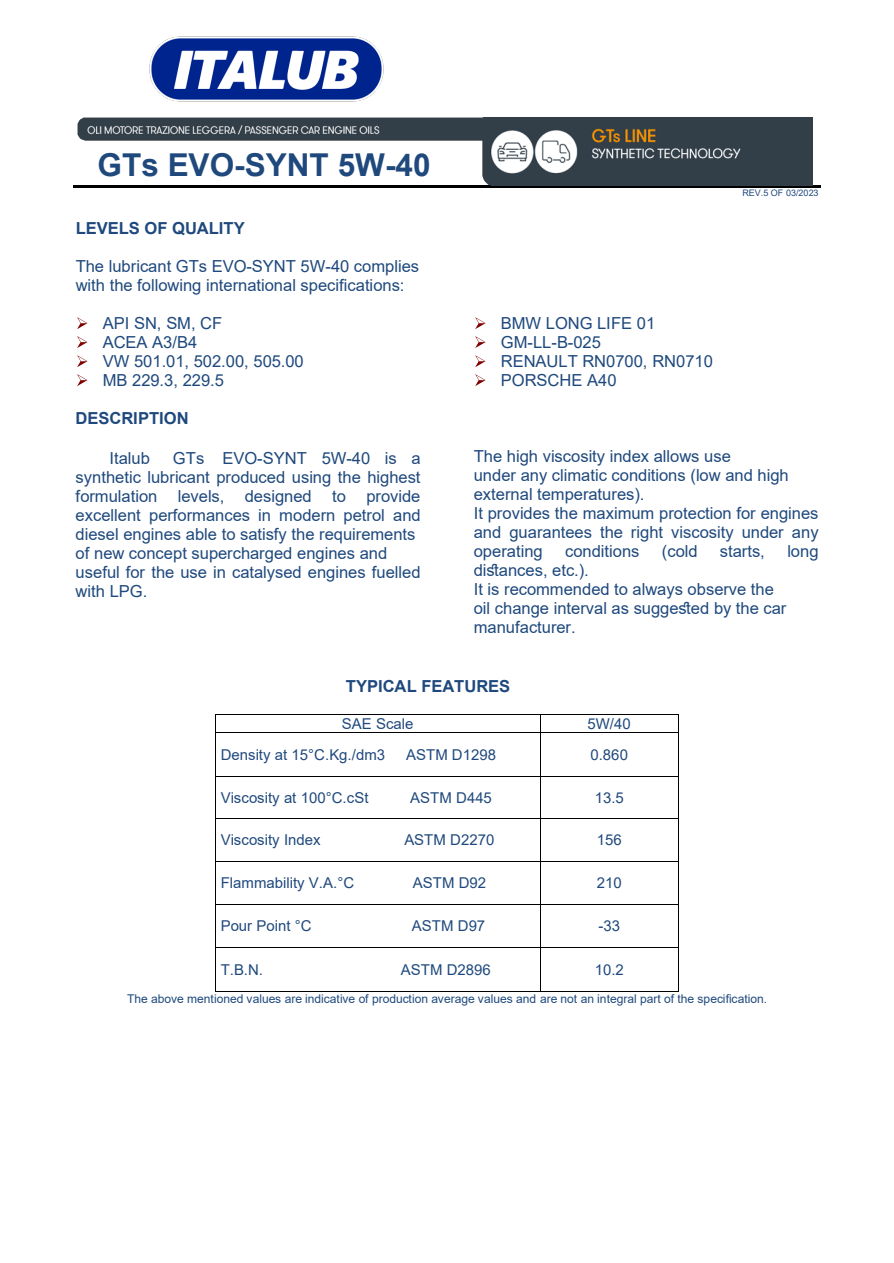
<style>
.page{position:relative;width:894px;height:1263px;background:#fff}
.page>*{position:absolute;margin:0;border:0;box-sizing:border-box;transform-origin:0 0}
.t1{font:700 31.5px "Arial";color:#1f497d}
.t2{font:16.5px/18.9px "Arial";color:#1f497d}
.t3{font:700 16.5px "Arial";letter-spacing:-.005em;color:#1f497d}
.t4{font:15px "Arial";color:#1f497d}
.t5{font:12px "Arial";letter-spacing:-.005em;color:#1f497d}
.t6{font:9px "Arial";color:#1f497d}
</style>
<div class="page">
<hr style="left:73px;top:185px;width:747px;height:3px;background:#000">
<svg style="left:77px;top:317px;width:10px;height:12px"></svg>
<svg style="left:77px;top:336px;width:10px;height:12px"></svg>
<svg style="left:77px;top:355px;width:10px;height:12px"></svg>
<svg style="left:77px;top:374px;width:10px;height:12px"></svg>
<svg style="left:475px;top:317px;width:10px;height:12px"></svg>
<svg style="left:475px;top:336px;width:10px;height:12px"></svg>
<svg style="left:475px;top:355px;width:10px;height:12px"></svg>
<svg style="left:475px;top:374px;width:10px;height:12px"></svg>
<hr style="left:216px;top:714px;width:323px;height:1px;background:#000">
<hr style="left:540px;top:714px;width:137px;height:1px;background:#000">
<svg style="left:215px;top:714px;width:1px;height:19px"></svg>
<hr style="left:216px;top:732px;width:323px;height:1px;background:#000">
<hr style="left:540px;top:732px;width:137px;height:1px;background:#000">
<hr style="left:215px;top:733px;width:1px;height:42px;background:#000">
<hr style="left:539px;top:733px;width:1px;height:42px;background:#000">
<hr style="left:677px;top:733px;width:1px;height:42px;background:#000">
<hr style="left:216px;top:775px;width:323px;height:1px;background:#000">
<hr style="left:540px;top:775px;width:137px;height:1px;background:#000">
<hr style="left:215px;top:776px;width:1px;height:42px;background:#000">
<hr style="left:539px;top:776px;width:1px;height:42px;background:#000">
<hr style="left:677px;top:776px;width:1px;height:42px;background:#000">
<hr style="left:216px;top:818px;width:323px;height:1px;background:#000">
<hr style="left:540px;top:818px;width:137px;height:1px;background:#000">
<hr style="left:215px;top:819px;width:1px;height:42px;background:#000">
<hr style="left:539px;top:819px;width:1px;height:42px;background:#000">
<hr style="left:677px;top:819px;width:1px;height:42px;background:#000">
<hr style="left:216px;top:861px;width:323px;height:1px;background:#000">
<hr style="left:540px;top:861px;width:137px;height:1px;background:#000">
<hr style="left:215px;top:861px;width:1px;height:42px;background:#000">
<hr style="left:539px;top:861px;width:1px;height:42px;background:#000">
<hr style="left:677px;top:861px;width:1px;height:42px;background:#000">
<hr style="left:216px;top:903px;width:323px;height:1px;background:#000">
<hr style="left:540px;top:903px;width:137px;height:1px;background:#000">
<hr style="left:215px;top:904px;width:1px;height:43px;background:#000">
<hr style="left:539px;top:904px;width:1px;height:43px;background:#000">
<hr style="left:677px;top:904px;width:1px;height:43px;background:#000">
<hr style="left:216px;top:947px;width:323px;height:1px;background:#000">
<hr style="left:540px;top:947px;width:137px;height:1px;background:#000">
<hr style="left:215px;top:948px;width:1px;height:42px;background:#000">
<hr style="left:216px;top:990px;width:323px;height:1px;background:#000">
<hr style="left:539px;top:948px;width:1px;height:42px;background:#000">
<hr style="left:540px;top:990px;width:137px;height:1px;background:#000">
<hr style="left:677px;top:948px;width:1px;height:42px;background:#000">
<img style="left:77px;top:117px;width:735px;height:68px">
<img style="left:149px;top:36px;width:235px;height:66px">
<h1 class="t1" style="left:97px;top:143px;width:334px">GTs EVO-SYNT 5W-40</h1>
<p class="t3" style="left:76px;top:217px;width:170px">LEVELS OF QUALITY</p>
<p class="t2" style="left:76px;top:257px;width:345px">The lubricant GTs EVO-SYNT 5W-40 complies with the following international specifications:</p>
<p class="t2" style="left:103px;top:314px;width:202px">API SN, SM, CF<br>ACEA A3/B4<br>VW 501.01, 502.00, 505.00<br>MB 229.3, 229.5</p>
<p class="t3" style="left:76px;top:407px;width:114px">DESCRIPTION</p>
<p class="t2" style="left:109px;top:448px;width:42px">Italub</p>
<p class="t2" style="left:76px;top:448px;width:346px;text-indent:97px">GTs EVO-SYNT 5W-40 is a synthetic lubricant produced using the highest formulation levels, designed to provide excellent performances in modern petrol and diesel engines able to satisfy the requirements of new concept supercharged engines and useful for the use in catalysed engines fuelled with LPG.</p>
<p class="t6" style="left:742px;top:187px;width:78px">REV.5 OF 03/2023</p>
<p class="t2" style="left:500px;top:314px;width:213px">BMW LONG LIFE 01<br>GM-LL-B-025<br>RENAULT RN0700, RN0710<br>PORSCHE A40</p>
<p class="t2" style="left:473px;top:447px;width:346px">The high viscosity index allows use<br>under any climatic conditions (low and high external temperatures).<br>It provides the maximum protection for engines and guarantees the right viscosity under any operating</p>
<p class="t2" style="left:565px;top:541px;width:76px">conditions</p>
<p class="t2" style="left:661px;top:541px;width:37px">(cold</p>
<p class="t2" style="left:719px;top:541px;width:46px">starts,</p>
<p class="t2" style="left:787px;top:541px;width:33px">long</p>
<p class="t2" style="left:473px;top:560px;width:314px">distances, etc.).<br>It is recommended to always observe the oil change interval as suggested by the car manufacturer.</p>
<p class="t3" style="left:346px;top:674px;width:166px">TYPICAL FEATURES</p>
<p class="t4" style="left:342px;top:713px;width:73px">SAE Scale</p>
<p class="t4" style="left:587px;top:713px;width:45px">5W/40</p>
<p class="t4" style="left:221px;top:744px;width:166px">Density at 15°C.Kg./dm3</p>
<p class="t4" style="left:406px;top:744px;width:91px">ASTM D1298</p>
<p class="t4" style="left:590px;top:744px;width:39px">0.860</p>
<p class="t4" style="left:221px;top:787px;width:149px">Viscosity at 100°C.cSt</p>
<p class="t4" style="left:410px;top:787px;width:83px">ASTM D445</p>
<p class="t4" style="left:594px;top:787px;width:31px">13.5</p>
<p class="t4" style="left:221px;top:829px;width:101px">Viscosity Index</p>
<p class="t4" style="left:404px;top:829px;width:91px">ASTM D2270</p>
<p class="t4" style="left:596px;top:829px;width:26px">156</p>
<p class="t4" style="left:221px;top:872px;width:135px">Flammability V.A.°C</p>
<p class="t4" style="left:412px;top:872px;width:75px">ASTM D92</p>
<p class="t4" style="left:596px;top:872px;width:26px">210</p>
<p class="t4" style="left:221px;top:915px;width:92px">Pour Point °C</p>
<p class="t4" style="left:412px;top:915px;width:75px">ASTM D97</p>
<p class="t4" style="left:598px;top:915px;width:23px">-33</p>
<p class="t4" style="left:221px;top:959px;width:44px">T.B.N.</p>
<p class="t4" style="left:401px;top:959px;width:91px">ASTM D2896</p>
<p class="t4" style="left:594px;top:959px;width:31px">10.2</p>
<p class="t5" style="left:127px;top:990px;width:641px">The above mentioned values are indicative of production average values and are not an integral part of the specification.</p>
</div>
